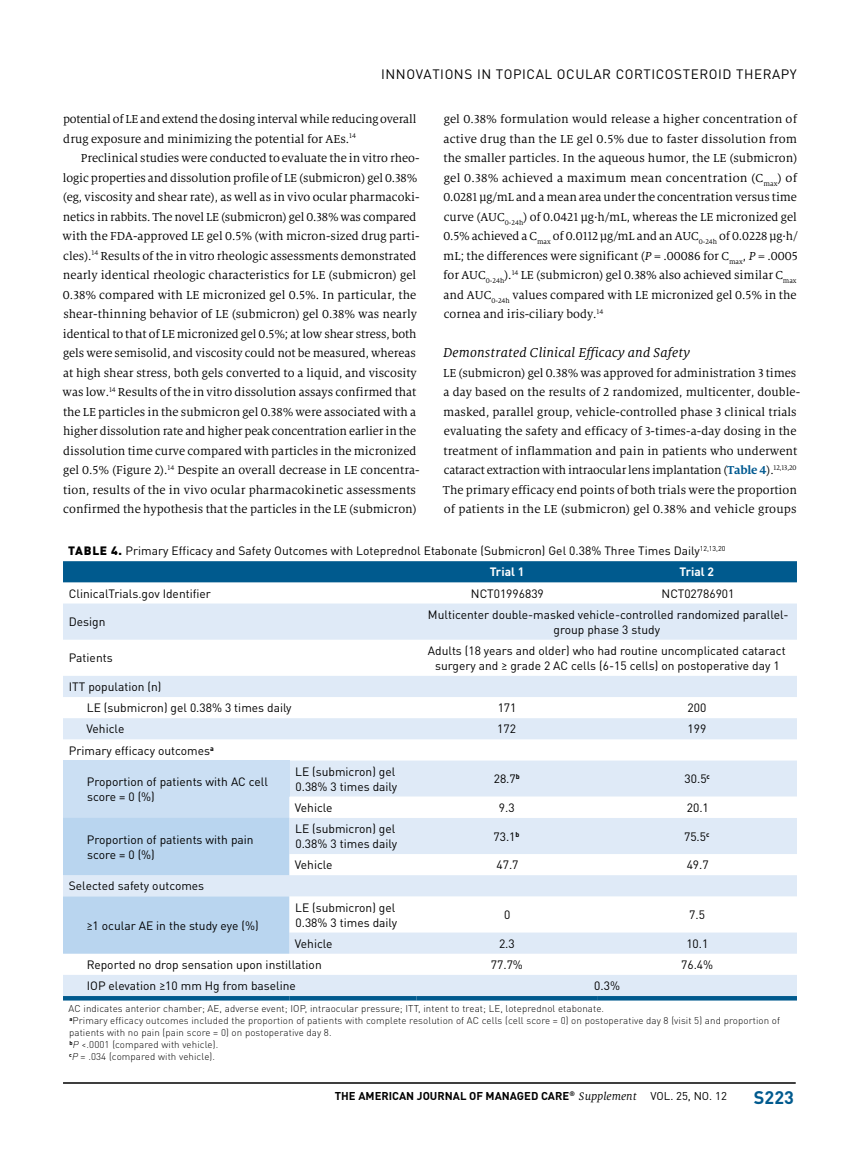
<style>
.page{position:relative;width:851px;height:1161px;background:#fff}
.page>*{position:absolute;margin:0;border:0;box-sizing:border-box;transform-origin:0 0}
.t1{font:700 18px "DINOT";color:#005a8e}
.t2{font:italic 14.25px "Milo Serif OT";letter-spacing:.01em;color:#000}
.t3{font:13.5px "DINOT";letter-spacing:.04em;color:#000}
.t4{font:12.75px/19.5px "Milo Serif OT";color:#000}
.t5{font:12px/15px "DINOT";color:#000}
.t6{font:700 12px "DINOT";color:#fff}
.t7{font:700 11.25px "DINOT";color:#000}
.t8{font:300 9.75px/12px "DINOT";letter-spacing:.01em;color:#000}
.s1{font-style:italic}
.s2{font-weight:700;color:#005990}
.s3{font-weight:900}
.s4{font-weight:700;color:#fff}
.s5{font-family:"Effectra";font-weight:500;font-size:11.1px}
.s6{font-family:"Milo Serif OT";font-weight:400;font-style:italic;font-size:12px}
.s7{font-weight:400}
</style>
<div class="page">
<hr style="left:63px;top:1082px;width:732px;height:2px;background:#000">
<div style="left:63px;top:561px;width:734px;height:21px;background:#005a8e"></div>
<svg style="left:63px;top:604px;width:734px;height:392px;fill:#dfeaf7"></svg>
<div style="left:63px;top:761px;width:226px;height:57px;background:#cbdff3"></div>
<svg style="left:63px;top:797px;width:734px;height:157px"></svg>
<div style="left:63px;top:996px;width:226px;height:5px;background:#005a8e"></div>
<div style="left:289px;top:996px;width:127px;height:5px;background:#005a8e"></div>
<div style="left:416px;top:996px;width:182px;height:5px;background:#005a8e"></div>
<div style="left:598px;top:996px;width:199px;height:5px;background:#005a8e"></div>
<p class="t3" style="left:381px;top:66px;width:417px">INNOVATIONS IN TOPICAL OCULAR CORTICOSTEROID THERAPY</p>
<p class="t4" style="left:63px;top:110px;width:355px">potential of LE and extend the dosing interval while reducing overall drug exposure and minimizing the potential for AEs.<sup>14</sup></p>
<p class="t4" style="left:63px;top:149px;width:358px;text-indent:18px">Preclinical studies were conducted to evaluate the in vitro rheo&shy;logic properties and dissolution profile of LE (submicron) gel 0.38% (eg, viscosity and shear rate), as well as in vivo ocular pharmacoki&shy;netics in rabbits. The novel LE (submicron) gel 0.38% was compared with the FDA-approved LE gel 0.5% (with micron-sized drug parti&shy;cles).<sup>14</sup> Results of the in vitro rheologic assessments demonstrated nearly identical rheologic characteristics for LE (submicron) gel 0.38% compared with LE micronized gel 0.5%. In particular, the shear-thinning behavior of LE (submicron) gel 0.38% was nearly identical to that of LE micronized gel 0.5%; at low shear stress, both gels were semisolid, and viscosity could not be measured, whereas at high shear stress, both gels converted to a liquid, and viscosity was low.<sup>14</sup> Results of the in vitro dissolution assays confirmed that the LE particles in the submicron gel 0.38% were associated with a higher dissolution rate and higher peak concentration earlier in the dissolution time curve compared with particles in the micronized gel 0.5% (Figure 2).<sup>14</sup> Despite an overall decrease in LE concentra&shy;tion, results of the in vivo ocular pharmacokinetic assessments confirmed the hypothesis that the particles in the LE (submicron)</p>
<p class="t4" style="left:443px;top:110px;width:356px;text-align:justify">gel 0.38% formulation would release a higher concentration of active drug than the LE gel 0.5% due to faster dissolution from the smaller particles. In the aqueous humor, the LE (submicron) gel 0.38% achieved a maximum mean concentration (C<sub>max</sub>) of 0.0281 μg/mL and a mean area under the concentration versus time curve (AUC<sub>0-24h</sub>) of 0.0421 μg·h/mL, whereas the LE micronized gel 0.5% achieved a C<sub>max</sub> of 0.0112 μg/mL and an AUC<sub>0-24h</sub> of 0.0228 μg·h/ mL; the differences were significant (<span class="s1">P</span> = .00086 for C<sub>max</sub>, <span class="s1">P</span> = .0005 for AUC<sub>0-24h</sub>).<sup>14</sup> LE (submicron) gel 0.38% also achieved similar C<sub>max </sub>and AUC<sub>0-24h</sub> values compared with LE micronized gel 0.5% in the cornea and iris-ciliary body.<sup>14</sup></p>
<p class="t2" style="left:443px;top:345px;width:248px">Demonstrated Clinical Efficacy and Safety</p>
<p class="t4" style="left:443px;top:363px;width:359px">LE (submicron) gel 0.38% was approved for administration 3 times a day based on the results of 2 randomized, multicenter, double&shy;masked, parallel group, vehicle-controlled phase 3 clinical trials evaluating the safety and efficacy of 3-times-a-day dosing in the treatment of inflammation and pain in patients who underwent cataract extraction with intraocular lens implantation (<span class="s2">Table 4</span>).<sup>12,13,20<br></sup>The primary efficacy end points of both trials were the proportion of patients in the LE (submicron) gel 0.38% and vehicle groups</p>
<p class="t5" style="left:489px;top:540px;width:237px;line-height:21.1px;text-indent:-421px"><span class="s3">TABLE 4.</span> Primary Efficacy and Safety Outcomes with Loteprednol Etabonate (Submicron) Gel 0.38% Three Times Daily<sup>12,13,20<br></sup><span class="s4">Trial 1</span></p>
<p class="t6" style="left:679px;top:564px;width:36px">Trial 2</p>
<p class="t5" style="left:69px;top:585px;width:143px">ClinicalTrials.gov Identifier</p>
<p class="t5" style="left:471px;top:585px;width:74px">NCT01996839</p>
<p class="t5" style="left:661px;top:585px;width:74px">NCT02786901</p>
<p class="t5" style="left:69px;top:614px;width:38px">Design</p>
<p class="t5" style="left:428px;top:607px;width:362px;text-align:center">Multicenter double-masked vehicle-controlled randomized parallel&shy;group phase 3 study</p>
<p class="t5" style="left:69px;top:650px;width:45px">Patients</p>
<p class="t5" style="left:428px;top:643px;width:359px;text-align:center">Adults (18 years and older) who had routine uncomplicated cataract surgery and <span class="s5">≥</span> grade 2 AC cells (6-15 cells) on postoperative day 1</p>
<p class="t5" style="left:87px;top:676px;width:206px;line-height:21.1px;text-indent:-18px">ITT population (n)<br>LE (submicron) gel 0.38% 3 times daily</p>
<p class="t5" style="left:497px;top:700px;width:20px">171</p>
<p class="t5" style="left:687px;top:700px;width:20px">200</p>
<p class="t5" style="left:86px;top:721px;width:39px">Vehicle</p>
<p class="t5" style="left:497px;top:721px;width:20px">172</p>
<p class="t5" style="left:687px;top:721px;width:20px">199</p>
<p class="t5" style="left:69px;top:743px;width:146px">Primary efficacy outcomes<sup>a</sup></p>
<p class="t5" style="left:87px;top:774px;width:182px">Proportion of patients with AC cell score = 0 (%)</p>
<p class="t5" style="left:295px;top:764px;width:103px">LE (submicron) gel<br>0.38% 3 times daily</p>
<p class="t5" style="left:493px;top:771px;width:27px">28.7<sup>b</sup></p>
<p class="t5" style="left:684px;top:771px;width:27px">30.5<sup>c</sup></p>
<p class="t5" style="left:295px;top:800px;width:39px">Vehicle</p>
<p class="t5" style="left:499px;top:800px;width:17px">9.3</p>
<p class="t5" style="left:686px;top:800px;width:24px">20.1</p>
<p class="t5" style="left:87px;top:832px;width:168px">Proportion of patients with pain score = 0 (%)</p>
<p class="t5" style="left:295px;top:821px;width:103px">LE (submicron) gel<br>0.38% 3 times daily</p>
<p class="t5" style="left:493px;top:829px;width:27px">73.1<sup>b</sup></p>
<p class="t5" style="left:684px;top:829px;width:27px">75.5<sup>c</sup></p>
<p class="t5" style="left:295px;top:857px;width:39px">Vehicle</p>
<p class="t5" style="left:496px;top:857px;width:24px">47.7</p>
<p class="t5" style="left:686px;top:857px;width:24px">49.7</p>
<p class="t5" style="left:69px;top:878px;width:137px">Selected safety outcomes</p>
<p class="t5" style="left:87px;top:918px;width:173px"><span class="s5">≥</span>1 ocular AE in the study eye (%)</p>
<p class="t5" style="left:295px;top:900px;width:103px">LE (submicron) gel<br>0.38% 3 times daily</p>
<p class="t5" style="left:504px;top:907px;width:8px">0</p>
<p class="t5" style="left:689px;top:907px;width:17px">7.5</p>
<p class="t5" style="left:295px;top:936px;width:39px">Vehicle</p>
<p class="t5" style="left:499px;top:936px;width:17px">2.3</p>
<p class="t5" style="left:686px;top:936px;width:24px">10.1</p>
<p class="t5" style="left:87px;top:957px;width:236px">Reported no drop sensation upon instillation</p>
<p class="t5" style="left:491px;top:957px;width:34px">77.7%</p>
<p class="t5" style="left:681px;top:957px;width:34px">76.4%</p>
<p class="t5" style="left:87px;top:978px;width:210px">IOP elevation <span class="s5">≥</span>10 mm Hg from baseline</p>
<p class="t5" style="left:594px;top:978px;width:27px">0.3%</p>
<p class="t8" style="left:69px;top:1002px;width:713px">AC indicates anterior chamber; AE, adverse event; IOP, intraocular pressure; ITT, intent to treat; LE, loteprednol etabonate.<br><sup>a</sup>Primary efficacy outcomes included the proportion of patients with complete resolution of AC cells (cell score = 0) on postoperative day 8 (visit 5) and proportion of patients with no pain (pain score = 0) on postoperative day 8.<br><sup>b</sup><span class="s1">P</span> &lt;.0001 (compared with vehicle).<br><sup>c</sup><span class="s1">P</span> = .034 (compared with vehicle).</p>
<p class="t7" style="left:335px;top:1089px;width:393px">THE AMERICAN JOURNAL OF MANAGED CARE<sup>®</sup> <span class="s6">Supplement</span> <span class="s7">VOL. 25, NO. 12</span></p>
<h1 class="t1" style="left:753px;top:1086px;width:41px">S223</h1>
</div>
